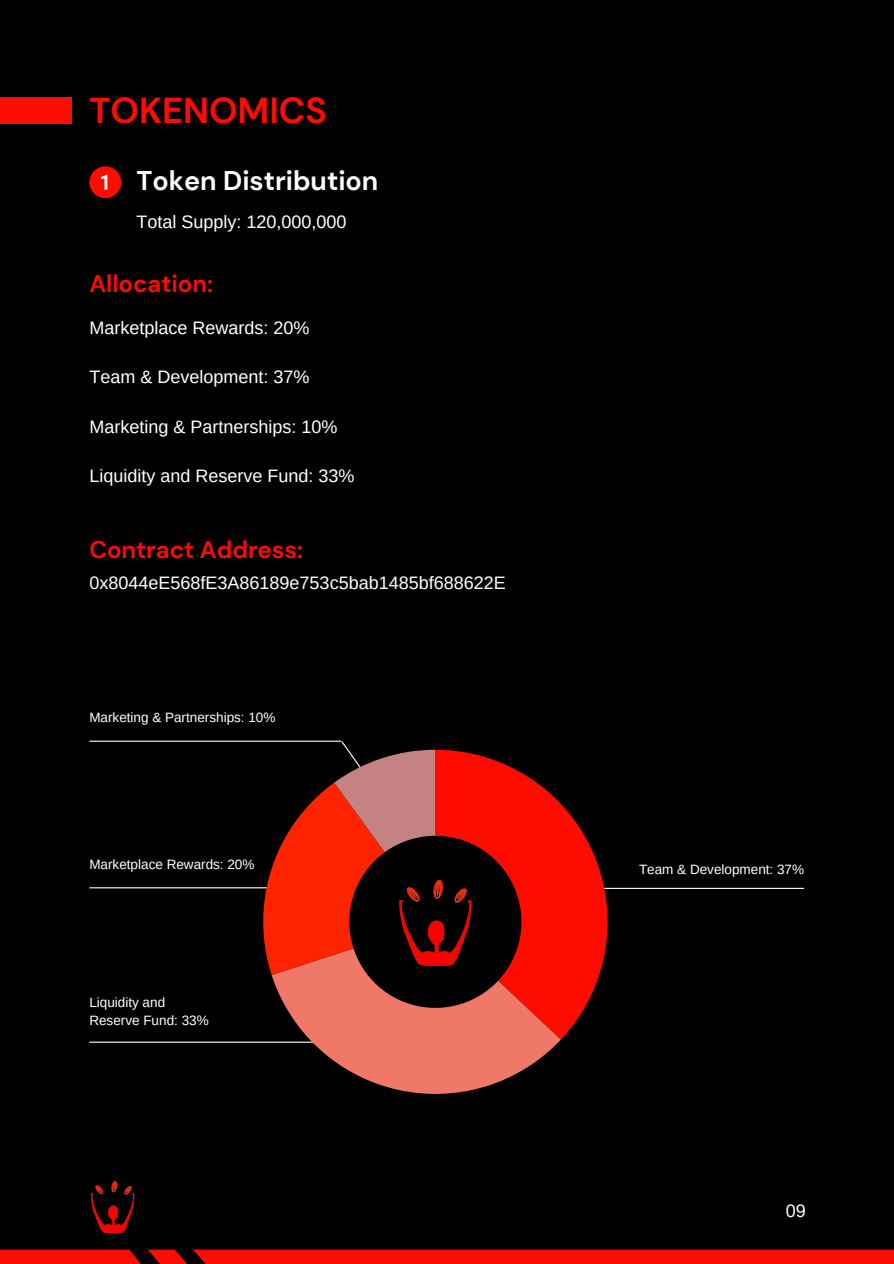
<style>
.page{position:relative;width:894px;height:1264px;background:#fff}
.page>*{position:absolute;margin:0;border:0;box-sizing:border-box;transform-origin:0 0}
.t1{font:700 36px "DM Sans";color:#fe0c02}
.t2{font:700 27px "DM Sans";color:#fff}
.t3{font:700 24px "DM Sans";color:#fe0c02}
.t4{font:18px "Arimo";color:#fff}
.t5{font:13.5px/18px "Arimo";color:#fff}
</style>
<div class="page">
<div style="left:0;top:0;width:893px;height:1263px;background:#000"></div>
<svg style="left:89px;top:166px;width:32px;height:32px"></svg>
<hr style="left:89px;top:740px;width:252px;height:1px;background:#fff">
<hr style="left:547px;top:887px;width:256px;height:2px;background:#fff">
<hr style="left:89px;top:1041px;width:241px;height:1px;background:#fff">
<hr style="left:89px;top:887px;width:241px;height:1px;background:#fff">
<svg style="left:560px;top:803px;width:47px;height:236px;fill:#fe0c02"></svg>
<svg style="left:263px;top:740px;width:297px;height:353px"></svg>
<img style="left:396px;top:876px;width:79px;height:90px">
<svg style="left:0;top:1249px;width:893px;height:14px;background:#e80a01"></svg>
<img style="left:90px;top:1181px;width:45px;height:52px">
<div style="left:0;top:98px;width:71px;height:26px;background:#fe0c02"></div>
<h1 class="t1" style="left:89px;top:87px;width:239px">TOKENOMICS</h1>
<p class="t2" style="left:136px;top:164px;width:243px">Token Distribution</p>
<h2 class="t4" style="left:136px;top:212px;width:211px">Total Supply: 120,000,000</h2>
<h4 class="t3" style="left:89px;top:268px;width:125px">Allocation:</h4>
<h3 class="t4" style="left:89px;top:317px;width:221px">Marketplace Rewards: 20%</h3>
<h4 class="t4" style="left:89px;top:367px;width:221px">Team &amp; Development: 37%</h4>
<h4 class="t4" style="left:89px;top:416px;width:249px">Marketing &amp; Partnerships: 10%</h4>
<h4 class="t4" style="left:89px;top:466px;width:266px">Liquidity and Reserve Fund: 33%</h4>
<p class="t3" style="left:89px;top:534px;width:215px">Contract Address:</p>
<p class="t4" style="left:89px;top:572px;width:418px">0x8044eE568fE3A86189e753c5bab1485bf688622E</p>
<h3 class="t5" style="left:89px;top:708px;width:187px">Marketing &amp; Partnerships: 10%</h3>
<p class="t5" style="left:89px;top:855px;width:166px">Marketplace Rewards: 20%</p>
<h4 class="t5" style="left:89px;top:992px;width:121px">Liquidity and<br>Reserve Fund: 33%</h4>
<h4 class="t5" style="left:639px;top:859px;width:166px">Team &amp; Development: 37%</h4>
<p class="t4" style="left:785px;top:1201px;width:22px">09</p>
</div>
